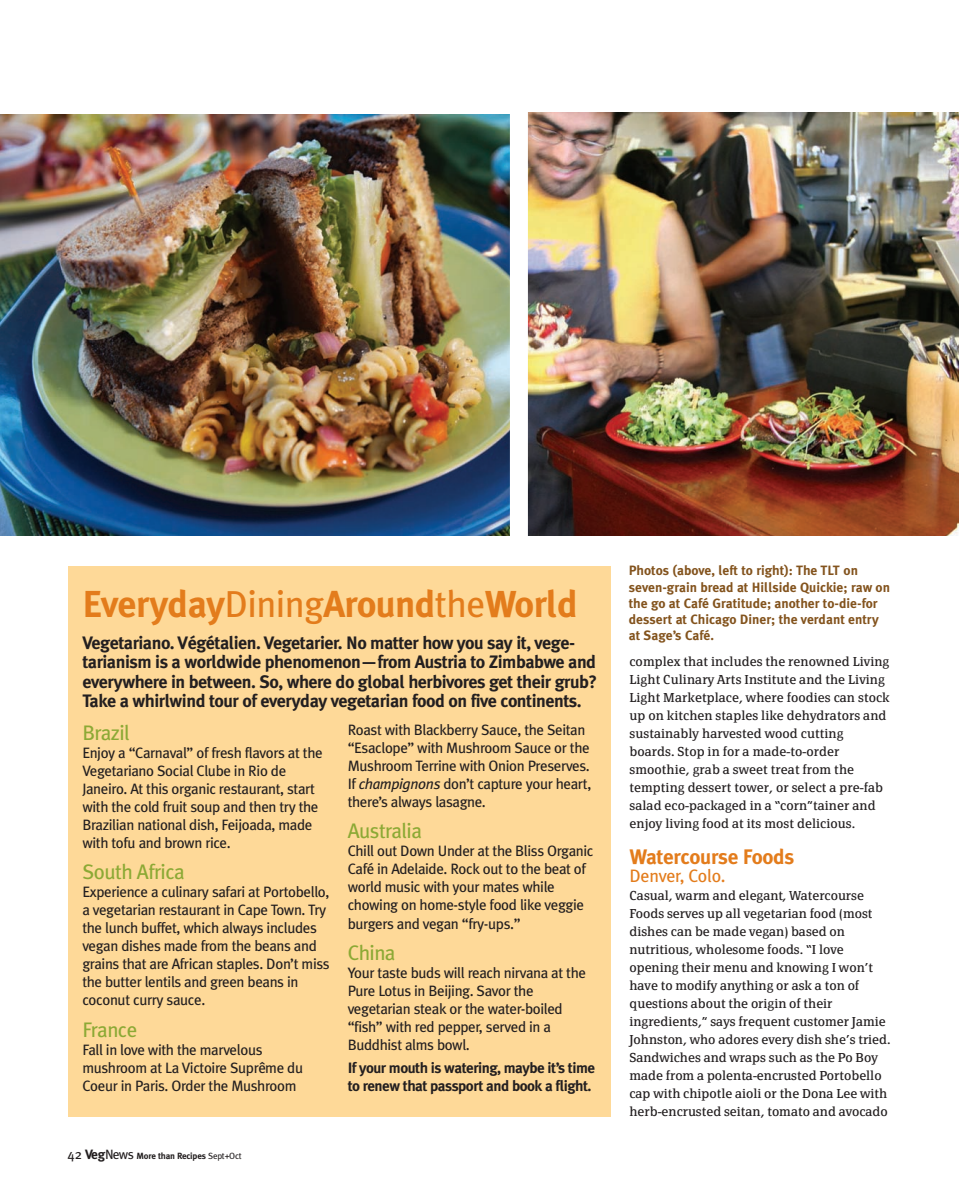
<style>
.page{position:relative;width:959px;height:1202px;background:#fff}
.page>*{position:absolute;margin:0;border:0;box-sizing:border-box;transform-origin:0 0}
.t1{font:700 37.5px "Meta Plus";letter-spacing:-.015em;color:#e37c1c}
.t2{font:21px "Meta Plus";letter-spacing:-.025em;color:#8ca935}
.t3{font:700 21px "Meta Plus";letter-spacing:-.015em;color:#e37c1c}
.t4{font:700 18px/19.5px "Meta Plus";letter-spacing:-.03em;color:#231f20}
.t5{font:18px "Meta Plus";letter-spacing:-.015em;color:#e37c1c}
.t6{font:15px/18px "Meta Plus";letter-spacing:-.025em;color:#231f20}
.t7{font:700 15px/18px "Meta Plus";letter-spacing:-.035em;color:#231f20}
.t8{font:700 13.5px/16.2px "Meta Plus";color:#83531d}
.t9{font:12.75px/18px "Page Serif";color:#231f20}
.t10{font:700 9px "Meta Plus";letter-spacing:-.015em;color:#231f20}
.s1{font-weight:400}
.s2{font-style:italic}
.s3{font-weight:400;font-size:13.5px}
.s4{font-size:13.5px}
</style>
<div class="page">
<img style="left:0;top:114px;width:510px;height:422px">
<img style="left:528px;top:112px;width:430px;height:424px">
<div style="left:68px;top:566px;width:543px;height:550px;background:#fed998"></div>
<h1 class="t1" style="left:82px;top:582px;width:497px">Everyday<span class="s1">Dining</span>Around<span class="s1">the</span>World</h1>
<p class="t4" style="left:82px;top:632px;width:516px">Vegetariano. Végétalien. Vegetarier. No matter how you say it, vege&shy;tarianism is a worldwide phenomenon—from Austria to Zimbabwe and everywhere in between. So, where do global herbivores get their grub?<br>Take a whirlwind tour of everyday vegetarian food on five continents.</p>
<h2 class="t2" style="left:82px;top:720px;width:49px">Brazil</h2>
<p class="t6" style="left:82px;top:743px;width:242px">Enjoy a “Carnaval” of fresh flavors at the Vegetariano Social Clube in Rio de Janeiro. At this organic restaurant, start with the cold fruit soup and then try the Brazilian national dish, Feijoada, made with tofu and brown rice.</p>
<h2 class="t2" style="left:82px;top:859px;width:104px">South Africa</h2>
<p class="t6" style="left:82px;top:883px;width:249px">Experience a culinary safari at Portobello, a vegetarian restaurant in Cape Town. Try the lunch buffet, which always includes vegan dishes made from the beans and grains that are African staples. Don’t miss the butter lentils and green beans in coconut curry sauce.</p>
<h2 class="t2" style="left:82px;top:1017px;width:56px">France</h2>
<p class="t6" style="left:82px;top:1040px;width:222px">Fall in love with the marvelous mushroom at La Victoire Suprême du<br>Coeur in Paris. Order the Mushroom</p>
<p class="t6" style="left:348px;top:720px;width:245px">Roast with Blackberry Sauce, the Seitan “Esaclope” with Mushroom Sauce or the Mushroom Terrine with Onion Preserves.<br>If <span class="s2">champignons</span> don’t capture your heart, there’s always lasagne.</p>
<h2 class="t2" style="left:348px;top:819px;width:76px">Australia</h2>
<p class="t6" style="left:348px;top:842px;width:247px">Chill out Down Under at the Bliss Organic Café in Adelaide. Rock out to the beat of world music with your mates while chowing on home-style food like veggie burgers and vegan “fry-ups.”</p>
<h2 class="t2" style="left:348px;top:940px;width:49px">China</h2>
<p class="t6" style="left:348px;top:963px;width:240px">Your taste buds will reach nirvana at the<br>Pure Lotus in Beijing. Savor the vegetarian steak or the water-boiled “fish” with red pepper, served in a<br>Buddhist alms bowl.</p>
<p class="t7" style="left:348px;top:1058px;width:249px">If your mouth is watering, maybe it’s time to renew that passport and book a flight.</p>
<p class="t10" style="left:68px;top:1150px;width:176px"><span class="s3">42</span> <span class="s4">Veg</span><span class="s3">News</span> More than Recipes <span class="s1">Sept+Oct</span></p>
<p class="t8" style="left:628px;top:562px;width:263px">Photos (above, left to right): The TLT on seven-grain bread at Hillside Quickie; raw on the go at Café Gratitude; another to-die-for dessert at Chicago Diner; the verdant entry at Sage’s Café.</p>
<p class="t9" style="left:629px;top:653px;width:262px">complex that includes the renowned Living Light Culinary Arts Institute and the Living Light Marketplace, where foodies can stock up on kitchen staples like dehydrators and sustainably harvested wood cutting boards. Stop in for a made-to-order smoothie, grab a sweet treat from the tempting dessert tower, or select a pre-fab salad eco-packaged in a “corn”tainer and enjoy living food at its most delicious.</p>
<h2 class="t3" style="left:629px;top:844px;width:166px">Watercourse Foods</h2>
<p class="t5" style="left:629px;top:865px;width:98px">Denver, Colo.</p>
<p class="t9" style="left:629px;top:887px;width:263px">Casual, warm and elegant, Watercourse Foods serves up all vegetarian food (most dishes can be made vegan) based on nutritious, wholesome foods. “I love opening their menu and knowing I won’t have to modify anything or ask a ton of questions about the origin of their ingredients,” says frequent customer Jamie Johnston, who adores every dish she’s tried.<br>Sandwiches and wraps such as the Po Boy made from a polenta-encrusted Portobello cap with chipotle aioli or the Dona Lee with herb-encrusted seitan, tomato and avocado</p>
</div>
